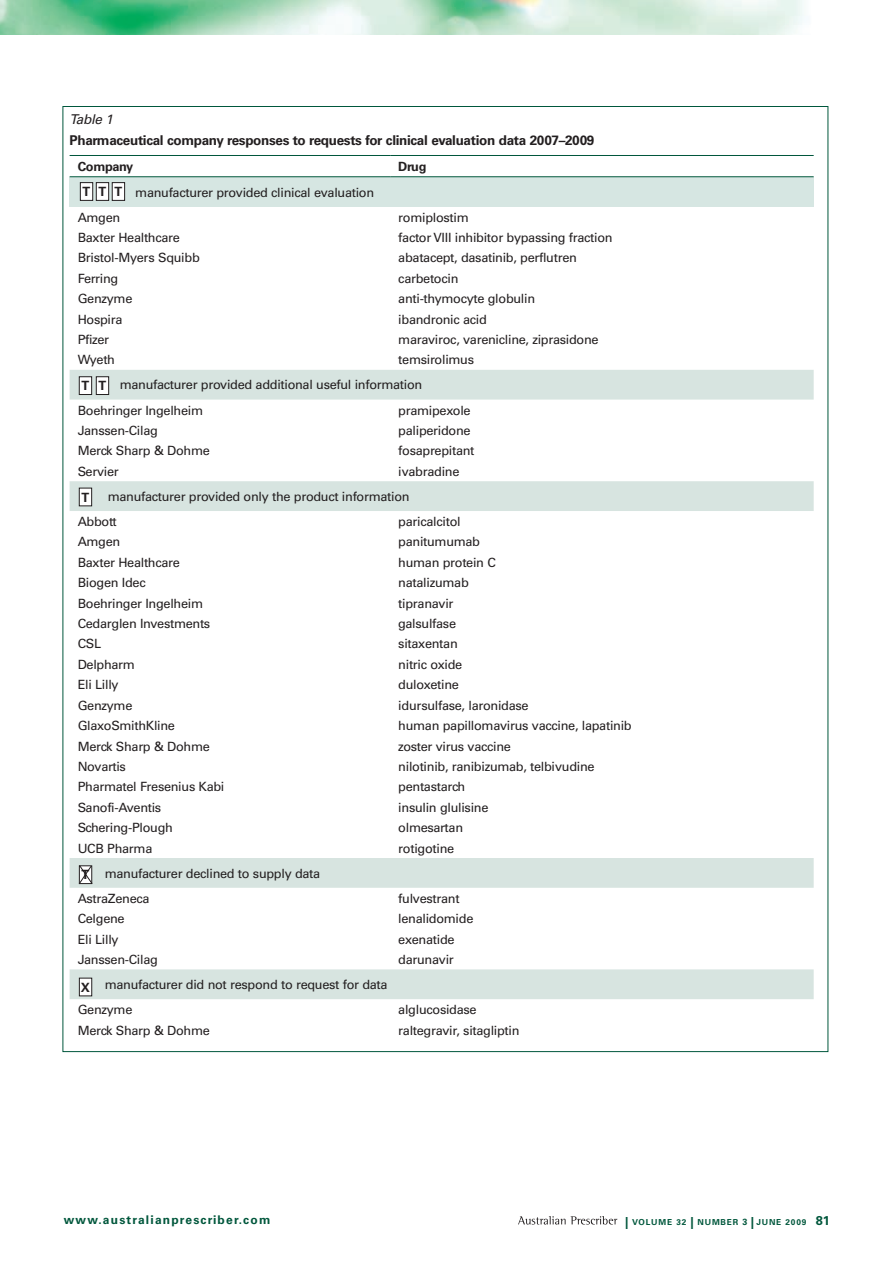
<style>
.page{position:relative;width:893px;height:1263px;background:#fff}
.page>*{position:absolute;margin:0;border:0;box-sizing:border-box;transform-origin:0 0}
.t1{font:700 13.5px "Univers LT";letter-spacing:-.025em;color:#231f20}
.t2{font:italic 13.5px "Univers LT";letter-spacing:-.025em;color:#231f20}
.t3{font:12.75px/25px "Univers LT";letter-spacing:-.025em;color:#231f20}
.t4{font:700 12.75px "Univers LT";letter-spacing:-.025em;color:#231f20}
.t5{font:700 12px "Univers LT";letter-spacing:.1em;color:#00573c}
.t6{font:700 8.25px "Univers LT";letter-spacing:.1em;color:#00573c}
.s1{font-size:12px}
.s2{font-size:9px}
.s3{font-size:12.75px}
</style>
<div class="page">
<svg style="left:518px;top:1216px;width:99px;height:8px"></svg>
<img style="left:0;top:0;width:804px;height:34px">
<div style="left:70px;top:177px;width:744px;height:29px;background:#d6e6e2"></div>
<svg style="left:70px;top:370px;width:744px;height:629px"></svg>
<hr style="left:70px;top:155px;width:320px;height:1px;background:#00573c">
<hr style="left:390px;top:155px;width:424px;height:1px;background:#00573c">
<hr style="left:70px;top:176px;width:320px;height:1px;background:#00573c">
<hr style="left:390px;top:176px;width:424px;height:1px;background:#00573c">
<div style="left:79px;top:377px;width:13px;height:17px;background:#fff"></div>
<div style="left:79px;top:377px;width:13px;height:18px;border:1px solid #231f20"></div>
<div style="left:96px;top:377px;width:13px;height:17px;background:#fff"></div>
<div style="left:96px;top:377px;width:13px;height:18px;border:1px solid #231f20"></div>
<div style="left:79px;top:488px;width:13px;height:18px;background:#fff"></div>
<div style="left:79px;top:488px;width:13px;height:18px;border:1px solid #231f20"></div>
<div style="left:80px;top:183px;width:13px;height:17px;background:#fff"></div>
<div style="left:80px;top:182px;width:13px;height:19px;border:1px solid #231f20"></div>
<div style="left:96px;top:183px;width:13px;height:17px;background:#fff"></div>
<div style="left:96px;top:182px;width:13px;height:19px;border:1px solid #231f20"></div>
<div style="left:112px;top:183px;width:13px;height:17px;background:#fff"></div>
<div style="left:112px;top:182px;width:13px;height:19px;border:1px solid #231f20"></div>
<svg style="left:79px;top:865px;width:14px;height:19px"></svg>
<div style="left:79px;top:978px;width:13px;height:18px;background:#fff"></div>
<div style="left:79px;top:978px;width:13px;height:18px;border:1px solid #231f20"></div>
<p class="t2" style="left:70px;top:111px;width:45px">Table 1</p>
<p class="t1" style="left:70px;top:132px;width:526px">Pharmaceutical company responses to requests for clinical evaluation data 2007–2009</p>
<p class="t4" style="left:78px;top:159px;width:57px">Company</p>
<p class="t4" style="left:398px;top:159px;width:30px">Drug</p>
<p class="t3" style="left:135px;top:180px;width:240px">manufacturer provided clinical evaluation</p>
<p class="t3" style="left:78px;top:205px;width:44px">Amgen</p>
<p class="t3" style="left:398px;top:205px;width:72px">romiplostim</p>
<p class="t3" style="left:78px;top:225px;width:104px">Baxter Healthcare</p>
<p class="t3" style="left:398px;top:225px;width:216px">factor VIII inhibitor bypassing fraction</p>
<p class="t3" style="left:78px;top:245px;width:124px">Bristol-Myers Squibb</p>
<p class="t3" style="left:398px;top:245px;width:180px">abatacept, dasatinib, perflutren</p>
<p class="t3" style="left:78px;top:266px;width:42px">Ferring</p>
<p class="t3" style="left:398px;top:266px;width:62px">carbetocin</p>
<p class="t3" style="left:78px;top:286px;width:56px">Genzyme</p>
<p class="t3" style="left:398px;top:286px;width:138px">anti-thymocyte globulin</p>
<p class="t3" style="left:78px;top:307px;width:46px">Hospira</p>
<p class="t3" style="left:398px;top:307px;width:90px">ibandronic acid</p>
<p class="t3" style="left:78px;top:327px;width:33px">Pfizer</p>
<p class="t3" style="left:398px;top:327px;width:202px">maraviroc, varenicline, ziprasidone</p>
<p class="t3" style="left:78px;top:347px;width:39px">Wyeth</p>
<p class="t3" style="left:398px;top:347px;width:77px">temsirolimus</p>
<p class="t3" style="left:120px;top:372px;width:304px">manufacturer provided additional useful information</p>
<p class="t3" style="left:78px;top:398px;width:127px">Boehringer Ingelheim</p>
<p class="t3" style="left:398px;top:398px;width:74px">pramipexole</p>
<p class="t3" style="left:78px;top:418px;width:82px">Janssen-Cilag</p>
<p class="t3" style="left:398px;top:418px;width:74px">paliperidone</p>
<p class="t3" style="left:78px;top:438px;width:134px">Merck Sharp &amp; Dohme</p>
<p class="t3" style="left:398px;top:438px;width:78px">fosaprepitant</p>
<p class="t3" style="left:78px;top:459px;width:43px">Servier</p>
<p class="t3" style="left:398px;top:459px;width:63px">ivabradine</p>
<p class="t3" style="left:108px;top:484px;width:303px">manufacturer provided only the product information</p>
<p class="t3" style="left:78px;top:509px;width:41px">Abbott</p>
<p class="t3" style="left:398px;top:509px;width:64px">paricalcitol</p>
<p class="t3" style="left:78px;top:529px;width:44px">Amgen</p>
<p class="t3" style="left:398px;top:529px;width:83px">panitumumab</p>
<p class="t3" style="left:78px;top:550px;width:104px">Baxter Healthcare</p>
<p class="t3" style="left:398px;top:550px;width:99px">human protein C</p>
<p class="t3" style="left:78px;top:570px;width:70px">Biogen Idec</p>
<p class="t3" style="left:398px;top:570px;width:72px">natalizumab</p>
<p class="t3" style="left:78px;top:591px;width:127px">Boehringer Ingelheim</p>
<p class="t3" style="left:398px;top:591px;width:57px">tipranavir</p>
<p class="t3" style="left:78px;top:611px;width:134px">Cedarglen Investments</p>
<p class="t3" style="left:398px;top:611px;width:59px">galsulfase</p>
<p class="t3" style="left:78px;top:631px;width:25px">CSL</p>
<p class="t3" style="left:398px;top:631px;width:61px">sitaxentan</p>
<p class="t3" style="left:78px;top:652px;width:59px">Delpharm</p>
<p class="t3" style="left:398px;top:652px;width:65px">nitric oxide</p>
<p class="t3" style="left:78px;top:672px;width:43px">Eli Lilly</p>
<p class="t3" style="left:398px;top:672px;width:62px">duloxetine</p>
<p class="t3" style="left:78px;top:693px;width:56px">Genzyme</p>
<p class="t3" style="left:398px;top:693px;width:132px">idursulfase, laronidase</p>
<p class="t3" style="left:78px;top:713px;width:99px">GlaxoSmithKline</p>
<p class="t3" style="left:398px;top:713px;width:235px">human papillomavirus vaccine, lapatinib</p>
<p class="t3" style="left:78px;top:733px;width:134px">Merck Sharp &amp; Dohme</p>
<p class="t3" style="left:398px;top:733px;width:114px">zoster virus vaccine</p>
<p class="t3" style="left:78px;top:754px;width:50px">N ovartis</p>
<p class="t3" style="left:398px;top:754px;width:198px">nilotinib, ranibizumab, telbivudine</p>
<p class="t3" style="left:78px;top:774px;width:148px">Pharmatel Fresenius Kabi</p>
<p class="t3" style="left:398px;top:774px;width:69px">pentastarch</p>
<p class="t3" style="left:78px;top:795px;width:85px">Sanofi-Aventis</p>
<p class="t3" style="left:398px;top:795px;width:92px">insulin glulisine</p>
<p class="t3" style="left:78px;top:815px;width:97px">Schering-Plough</p>
<p class="t3" style="left:398px;top:815px;width:66px">olmesartan</p>
<p class="t3" style="left:78px;top:836px;width:76px">UCB Pharma</p>
<p class="t3" style="left:398px;top:836px;width:57px">rotigotine</p>
<p class="t3" style="left:78px;top:861px;width:244px;text-indent:27px">manufacturer declined to supply data<br>AstraZeneca</p>
<p class="t4" style="left:83px;top:184px;width:41px">TTT</p>
<p class="t4" style="left:81px;top:378px;width:26px">T T</p>
<p class="t4" style="left:81px;top:490px;width:9px">T</p>
<p class="t4" style="left:82px;top:867px;width:9px">T</p>
<p class="t3" style="left:398px;top:886px;width:63px">fulvestrant</p>
<p class="t3" style="left:78px;top:906px;width:48px">Celgene</p>
<p class="t3" style="left:398px;top:906px;width:77px">lenalidomide</p>
<p class="t3" style="left:78px;top:927px;width:43px">Eli Lilly</p>
<p class="t3" style="left:398px;top:926px;width:58px">exenatide</p>
<p class="t3" style="left:78px;top:947px;width:82px">Janssen-Cilag</p>
<p class="t3" style="left:398px;top:947px;width:57px">darunavir</p>
<p class="t3" style="left:78px;top:972px;width:311px;text-indent:27px">manufacturer did not respond to request for data<br>Genzyme</p>
<p class="t4" style="left:81px;top:980px;width:11px">X</p>
<p class="t3" style="left:398px;top:997px;width:80px">alglucosidase</p>
<p class="t3" style="left:78px;top:1017px;width:134px">Merck Sharp &amp; Dohme</p>
<p class="t3" style="left:398px;top:1017px;width:123px">raltegravir, sitagliptin</p>
<p class="t5" style="left:64px;top:1212px;width:208px">www.australianprescriber.com</p>
<p class="t6" style="left:625px;top:1217px;width:206px"><span class="s1">|</span> Volume 32 <span class="s1">|</span> NUMBER <span class="s2">3</span> <span class="s1">|</span> JUNE 2009 <span class="s3">81</span></p>
</div>
